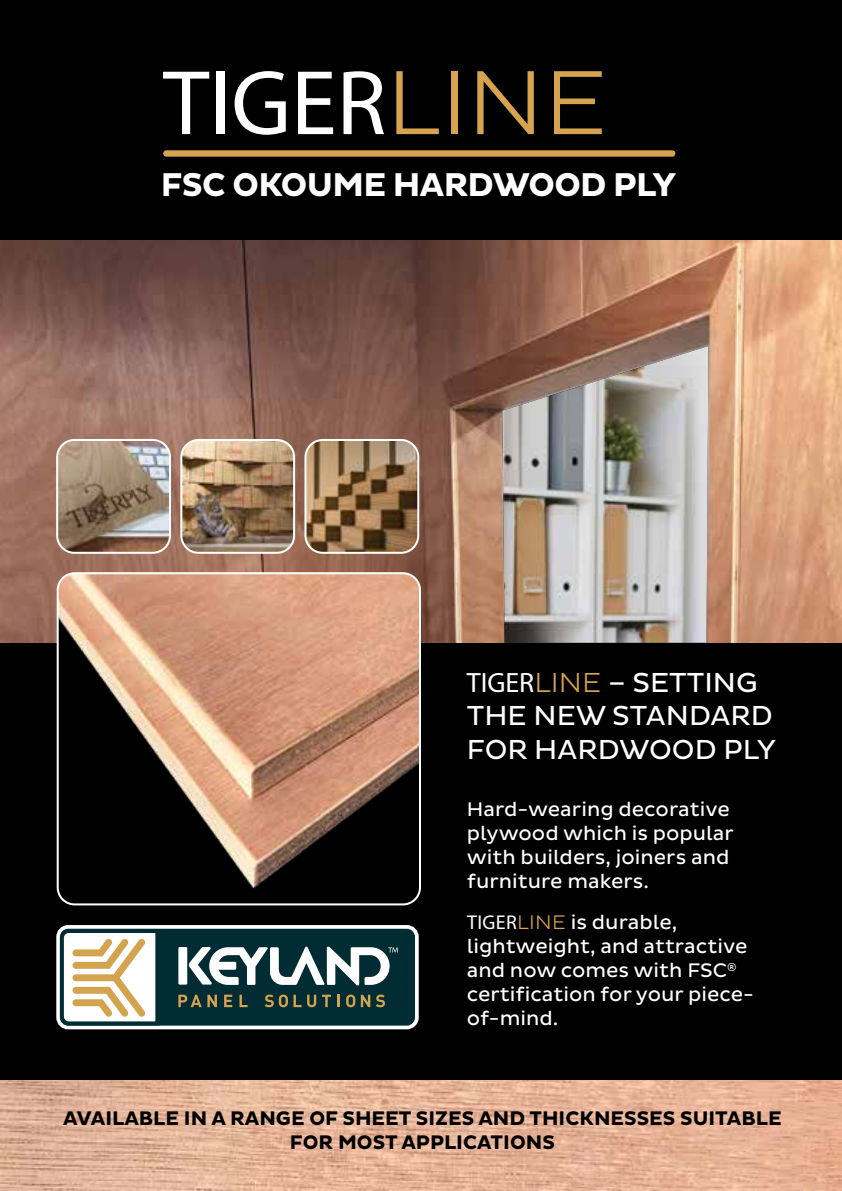
<style>
.page{position:relative;width:842px;height:1191px;background:#fff}
.page>*{position:absolute;margin:0;border:0;box-sizing:border-box;transform-origin:0 0}
.t1{font:92.4px "Myriad Pro";color:#fff}
.t2{font:700 33.6px "Pluto Sans";letter-spacing:-.02em;color:#fff}
.t3{font:28px/33.6px "Pluto Sans";color:#fff}
.t4{font:20px/24px "Pluto Sans";color:#fff}
.t5{font:700 20px/24px "Pluto Sans";color:#000;text-align:center}
.s1{font-family:"Pluto Sans";font-weight:300;color:#d6a44f}
.s2{font-family:"Myriad Pro"}
.s3{font-weight:300;color:#d6a44f}
</style>
<div class="page">
<img style="left:0;top:1079px;width:842px;height:112px">
<div style="left:0;top:0;width:842px;height:1079px;background:#000"></div>
<div style="left:56px;top:925px;width:363px;height:104px;border:7px solid #fff;border-radius:8px"></div>
<div style="left:60px;top:928px;width:355px;height:97px;background:#012c34;border-radius:8px"></div>
<svg style="left:189px;top:946px;width:209px;height:39px"></svg>
<div style="left:178px;top:947px;width:9px;height:37px;background:#fff"></div>
<svg style="left:58px;top:927px;width:103px;height:100px;background:#cac5b3"></svg>
<svg style="left:178px;top:994px;width:39px;height:13px"></svg>
<svg style="left:224px;top:994px;width:8px;height:13px"></svg>
<svg style="left:239px;top:994px;width:9px;height:13px"></svg>
<svg style="left:265px;top:994px;width:51px;height:13px"></svg>
<svg style="left:322px;top:994px;width:9px;height:13px"></svg>
<svg style="left:337px;top:994px;width:3px;height:13px"></svg>
<svg style="left:346px;top:994px;width:9px;height:13px"></svg>
<svg style="left:361px;top:994px;width:9px;height:13px"></svg>
<svg style="left:376px;top:994px;width:9px;height:13px"></svg>
<img style="left:0;top:240px;width:842px;height:403px">
<div style="left:163px;top:150px;width:512px;height:7px;background:#d6a44f;border-radius:3px"></div>
<img style="left:305px;top:440px;width:113px;height:113px">
<div style="left:304px;top:439px;width:115px;height:115px;border:2px solid #fff;border-radius:17px"></div>
<img style="left:181px;top:440px;width:113px;height:113px">
<div style="left:180px;top:439px;width:115px;height:115px;border:2px solid #fff;border-radius:17px"></div>
<img style="left:57px;top:440px;width:113px;height:113px">
<div style="left:56px;top:439px;width:115px;height:115px;border:2px solid #fff;border-radius:17px"></div>
<img style="left:502px;top:346px;width:206px;height:297px">
<img style="left:58px;top:573px;width:362px;height:331px">
<div style="left:57px;top:572px;width:364px;height:333px;border:2px solid #fff;border-radius:17px"></div>
<h1 class="t1" style="left:163px;top:46px;width:446px">TIGER<span class="s1">LINE</span></h1>
<h2 class="t2" style="left:161px;top:165px;width:516px">FSC OKOUME HARDWOOD PLY</h2>
<h3 class="t3" style="left:467px;top:665px;width:311px"><span class="s2">TIGER</span><span class="s3">LINE</span> – SETTING<br>THE NEW STANDARD<br>FOR HARDWOOD PLY</h3>
<p class="t4" style="left:467px;top:798px;width:269px">Hard-wearing decorative plywood which is popular with builders, joiners and furniture makers.</p>
<p class="t4" style="left:467px;top:911px;width:289px"><span class="s2">TIGER</span><span class="s3">LINE</span> is durable, lightweight, and attractive and now comes with FSC<sup>® </sup>certification for your piece&shy;of-mind.</p>
<p class="t5" style="left:63px;top:1106px;width:720px">AVAILABLE IN A RANGE OF SHEET SIZES AND THICKNESSES SUITABLE<br>FOR MOST APPLICATIONS</p>
</div>
